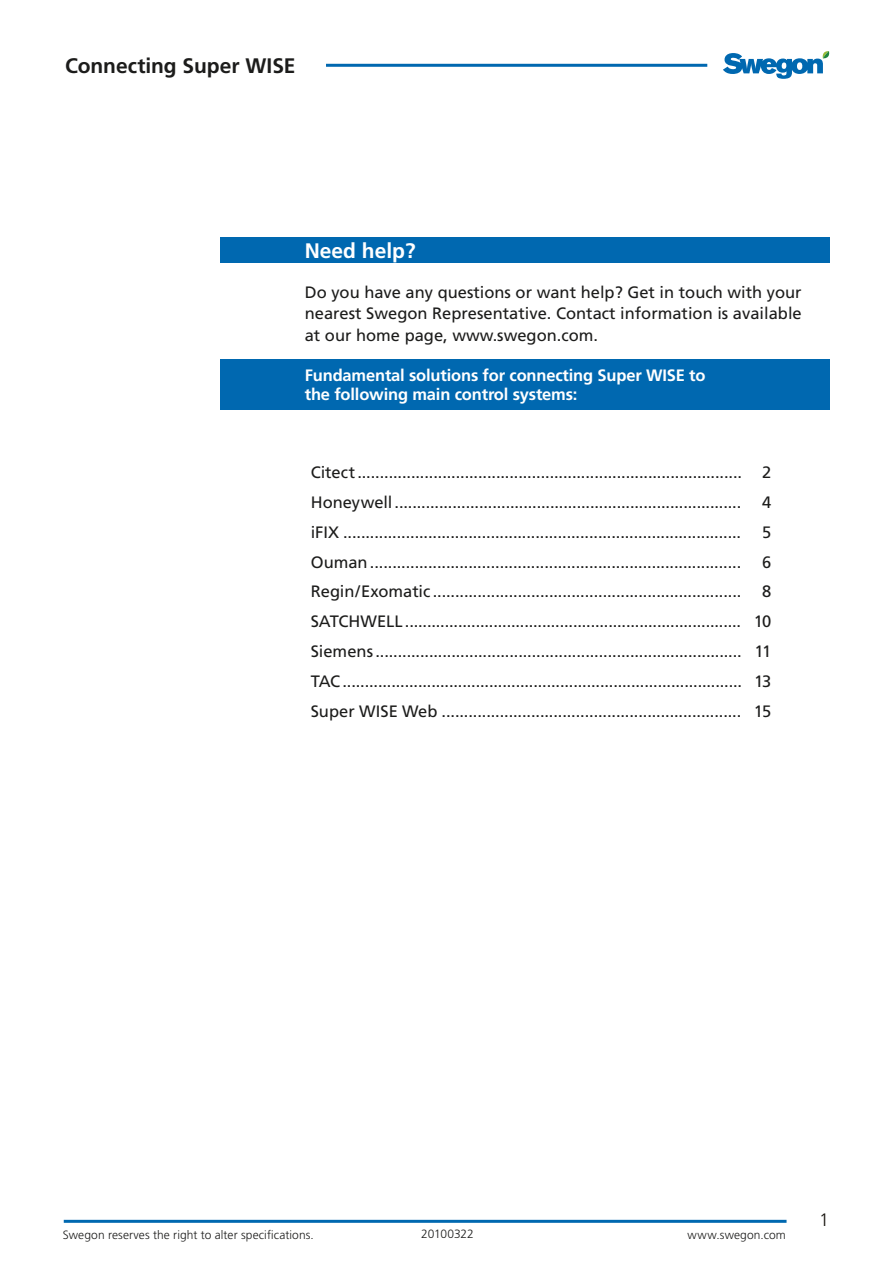
<style>
.page{position:relative;width:893px;height:1263px;background:#fff}
.page>*{position:absolute;margin:0;border:0;box-sizing:border-box;transform-origin:0 0}
.t1{font:700 21px "Frutiger";color:#1c1c1b}
.t2{font:700 21px "Frutiger";color:#fff}
.t3{font:300 18px "Frutiger";color:#18150f}
.t4{font:16.5px/29.7px "Frutiger";color:#1c1c1b;text-align:justify}
.t5{font:700 16.5px/19.8px "Frutiger";letter-spacing:-.01em;color:#fff}
.t6{font:300 12px "Frutiger";letter-spacing:.005em;color:#1c1c1b}
</style>
<div class="page">
<hr style="left:64px;top:1220px;width:722px;height:3px;background:#0068b0">
<svg style="left:723px;top:51px;width:106px;height:28px"></svg>
<hr style="left:326px;top:64px;width:381px;height:3px;background:#0068b0">
<div style="left:220px;top:359px;width:609px;height:51px;background:#0068b0"></div>
<div style="left:220px;top:237px;width:609px;height:25px;background:#0068b0"></div>
<p class="t1" style="left:65px;top:53px;width:232px">Connecting Super WISE</p>
<p class="t2" style="left:305px;top:238px;width:112px">Need help?</p>
<p class="t4" style="left:305px;top:282px;width:498px;line-height:21.3px">Do you have any questions or want help? Get in touch with your nearest Swegon Representative. Contact information is available at our home page, www.swegon.com.</p>
<p class="t5" style="left:305px;top:365px;width:402px">Fundamental solutions for connecting Super WISE to the following main control systems:</p>
<p class="t4" style="left:311px;top:458px;width:462px">Citect ...................................................................................... 2<br>Honeywell ..............................................................................</p>
<p class="t4" style="left:762px;top:487px;width:11px">4</p>
<p class="t4" style="left:311px;top:517px;width:432px">iFIX .........................................................................................</p>
<p class="t4" style="left:762px;top:517px;width:11px">5</p>
<p class="t4" style="left:311px;top:547px;width:432px">Ouman ...................................................................................</p>
<p class="t4" style="left:762px;top:547px;width:11px">6</p>
<p class="t4" style="left:311px;top:577px;width:432px">Regin/Exomatic .....................................................................</p>
<p class="t4" style="left:311px;top:577px;width:462px;text-indent:451px">8<br>SATCHWELL ............................................................................ 10<br>Siemens .................................................................................. 11<br>TAC .......................................................................................... 13<br>Super WISE Web ................................................................... 15</p>
<p class="t6" style="left:63px;top:1228px;width:252px">Swegon reserves the right to alter specifications.</p>
<p class="t6" style="left:421px;top:1227px;width:54px">20100322</p>
<p class="t6" style="left:688px;top:1227px;width:100px">www.swegon.com</p>
<p class="t3" style="left:819px;top:1210px;width:12px">1</p>
</div>
